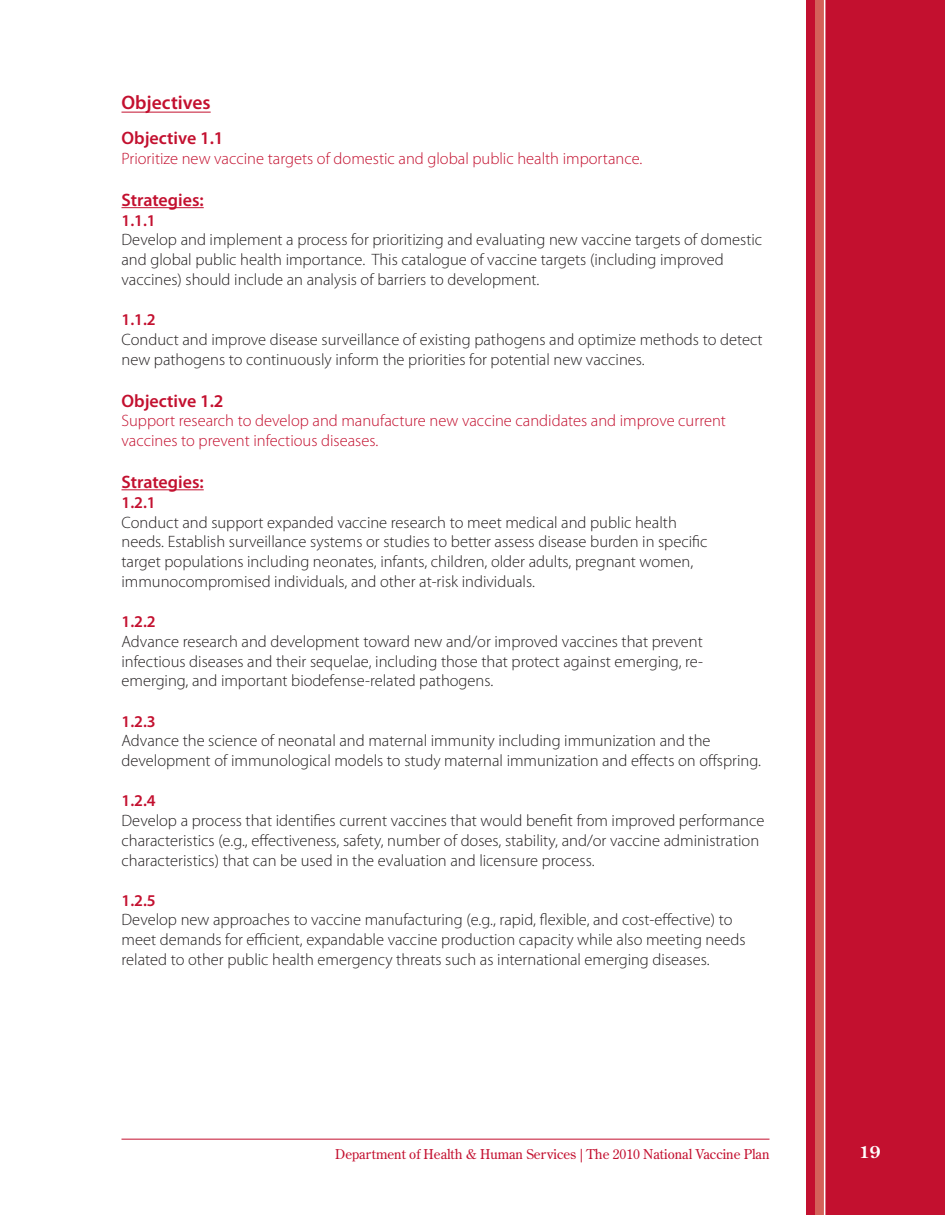
<style>
.page{position:relative;width:945px;height:1215px;background:#fff}
.page>*{position:absolute;margin:0;border:0;box-sizing:border-box;transform-origin:0 0}
.Objectives{font:600 19.5px "Myriad Pro";color:#c3102f}
.Objective__Strategie{font:600 18px "Myriad Pro";color:#c3102f}
.Strategies{font:600 18px "Myriad Pro";letter-spacing:-.005em;color:#c3102f}
.t1{font:300 16.5px/19.8px "Myriad Pro";color:#231f20}
.Objective_Text{font:300 16.5px/19.8px "Myriad Pro";color:#c3102f}
.Strategy{font:600 16.5px "Myriad Pro";color:#c3102f}
.t2{font:700 16.5px "Century Old Style Std";color:#fff}
.t3{font:13.5px "Century Old Style Std";color:#c3102f}
</style>
<div class="page">
<div style="left:806px;top:0;width:139px;height:1215px;background:#c3102f"></div>
<div style="left:815px;top:0;width:9px;height:1215px;background:#d46159"></div>
<hr style="left:824px;top:0;width:1px;height:1215px;background:#fff">
<hr style="left:122px;top:1139px;width:648px;height:1px;background:#c3102f">
<hr style="left:122px;top:112px;width:89px;height:1px;background:#c3102f">
<hr style="left:122px;top:207px;width:82px;height:1px;background:#c3102f">
<hr style="left:122px;top:490px;width:82px;height:1px;background:#c3102f">
<p class="Objectives" style="left:122px;top:90px;width:91px">Objectives</p>
<p class="Objective__Strategie" style="left:122px;top:127px;width:104px">Objective 1.1</p>
<p class="Objective_Text" style="left:122px;top:149px;width:522px">Prioritize new vaccine targets of domestic and global public health importance.</p>
<p class="Strategies" style="left:122px;top:188px;width:84px">Strategies:</p>
<p class="Strategy" style="left:122px;top:210px;width:36px">1.1.1</p>
<p class="t1" style="left:122px;top:230px;width:642px">Develop and implement a process for prioritizing and evaluating new vaccine targets of domestic and global public health importance. This catalogue of vaccine targets (including improved vaccines) should include an analysis of barriers to development.</p>
<p class="Strategy" style="left:122px;top:309px;width:36px">1.1.2</p>
<p class="t1" style="left:122px;top:330px;width:643px">Conduct and improve disease surveillance of existing pathogens and optimize methods to detect new pathogens to continuously inform the priorities for potential new vaccines.</p>
<p class="Objective__Strategie" style="left:122px;top:389px;width:104px">Objective 1.2</p>
<p class="Objective_Text" style="left:122px;top:411px;width:606px">Support research to develop and manufacture new vaccine candidates and improve current vaccines to prevent infectious diseases.</p>
<p class="Strategies" style="left:122px;top:471px;width:84px">Strategies:</p>
<p class="Strategy" style="left:122px;top:492px;width:36px">1.2.1</p>
<p class="t1" style="left:122px;top:513px;width:588px">Conduct and support expanded vaccine research to meet medical and public health needs. Establish surveillance systems or studies to better assess disease burden in specific target populations including neonates, infants, children, older adults, pregnant women, immunocompromised individuals, and other at-risk individuals.</p>
<p class="Strategy" style="left:122px;top:611px;width:36px">1.2.2</p>
<p class="t1" style="left:122px;top:632px;width:583px;text-align:justify">Advance research and development toward new and/or improved vaccines that prevent infectious diseases and their sequelae, including those that protect against emerging, re&shy;emerging, and important biodefense-related pathogens.</p>
<p class="Strategy" style="left:122px;top:710px;width:36px">1.2.3</p>
<p class="t1" style="left:122px;top:731px;width:641px">Advance the science of neonatal and maternal immunity including immunization and the development of immunological models to study maternal immunization and effects on offspring.</p>
<p class="Strategy" style="left:122px;top:790px;width:36px">1.2.4</p>
<p class="t1" style="left:122px;top:811px;width:645px">Develop a process that identifies current vaccines that would benefit from improved performance characteristics (e.g., effectiveness, safety, number of doses, stability, and/or vaccine administration characteristics) that can be used in the evaluation and licensure process.</p>
<p class="Strategy" style="left:122px;top:890px;width:36px">1.2.5</p>
<p class="t1" style="left:122px;top:910px;width:626px">Develop new approaches to vaccine manufacturing (e.g., rapid, flexible, and cost-effective) to meet demands for efficient, expandable vaccine production capacity while also meeting needs related to other public health emergency threats such as international emerging diseases.</p>
<p class="t3" style="left:335px;top:1145px;width:436px">Department of Health &amp; Human Services | The 2010 National Vaccine Plan</p>
<p class="t2" style="left:859px;top:1141px;width:23px">19</p>
</div>
